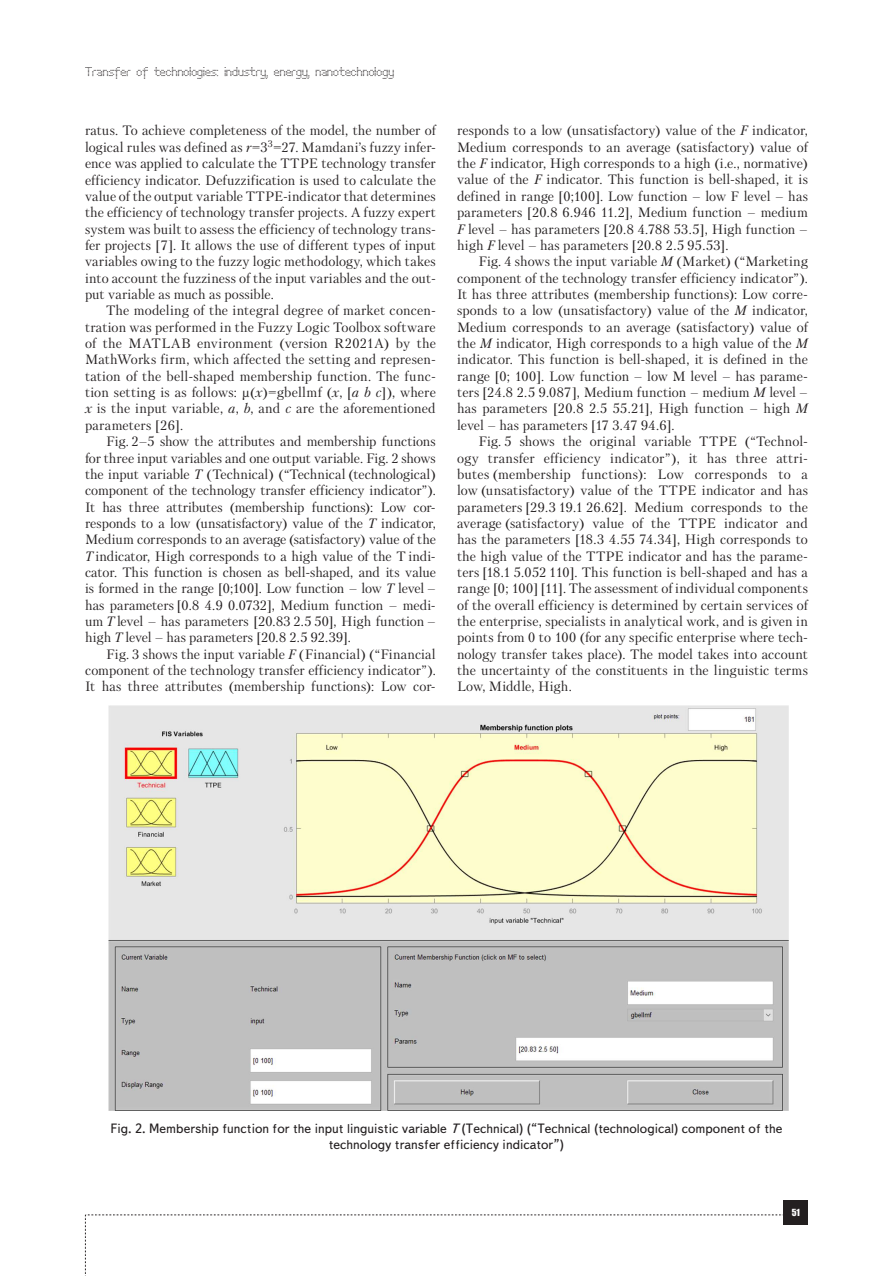
<style>
.page{position:relative;width:893px;height:1276px;background:#fff}
.page>*{position:absolute;margin:0;border:0;box-sizing:border-box;transform-origin:0 0}
.t1{font:13.5px/16.4px "Petersburg C";letter-spacing:.005em;color:#231f20;text-align:justify}
.t2{font:13.5px/16.2px "Text Book C";color:#231f20;text-align:center}
.t3{font:12px "Perfo";letter-spacing:.015em;color:#231f20}
.t4{font:9px "Impact";color:#fff}
.s1{font-style:italic}
</style>
<div class="page">
<svg style="left:85px;top:1214px;width:699px;height:62px"></svg>
<div style="left:784px;top:1200px;width:24px;height:24px;background:#231f20"></div>
<img style="left:108px;top:705px;width:680px;height:405px">
<p class="t3" style="left:85px;top:65px;width:311px">Transfer of technologies: industry, energy, nanotechnology</p>
<p class="t1" style="left:85px;top:122px;width:352px">ratus. To achieve completeness of the model, the number of logical rules was defined as <span class="s1">r</span>=3<sup>3</sup>=27. Mamdani’s fuzzy infer&shy;ence was applied to calculate the TTPE technology transfer efficiency indicator. Defuzzification is used to calculate the value of the output variable TTPE-indicator that determines the efficiency of technology transfer projects. A fuzzy expert system was built to assess the efficiency of technology trans&shy;fer projects [7]. It allows the use of different types of input variables owing to the fuzzy logic methodology, which takes into account the fuzziness of the input variables and the out&shy;put variable as much as possible.</p>
<p class="t1" style="left:85px;top:302px;width:352px;text-indent:21px">The modeling of the integral degree of market concen&shy;tration was performed in the Fuzzy Logic Toolbox software of the MATLAB environment (version R2021A) by the MathWorks firm, which affected the setting and represen&shy;tation of the bell-shaped membership function. The func&shy;tion setting is as follows: μ(<span class="s1">x</span>)=gbellmf (<span class="s1">x</span>, [<span class="s1">a b c</span>]), where <span class="s1">x</span> is the input variable, <span class="s1">a</span>, <span class="s1">b</span>, and <span class="s1">c</span> are the aforementioned parameters [26].</p>
<p class="t1" style="left:85px;top:433px;width:352px;text-indent:21px">Fig. 2–5 show the attributes and membership functions for three input variables and one output variable. Fig. 2 shows the input variable <span class="s1">T</span> (Technical) (“Technical (technological) component of the technology transfer efficiency indicator”).<br>It has three attributes (membership functions): Low cor&shy;responds to a low (unsatisfactory) value of the <span class="s1">T</span> indicator, Medium corresponds to an average (satisfactory) value of the <span class="s1">T</span> indicator, High corresponds to a high value of the T indi&shy;cator. This function is chosen as bell-shaped, and its value is formed in the range [0;100]. Low function – low <span class="s1">T</span> level – has parameters [0.8 4.9 0.0732], Medium function – medi&shy;um <span class="s1">T</span> level – has parameters [20.83 2.5 50], High function – high <span class="s1">T</span> level – has parameters [20.8 2.5 92.39].</p>
<p class="t1" style="left:85px;top:646px;width:352px;text-indent:21px">Fig. 3 shows the input variable <span class="s1">F</span> (Financial) (“Financial component of the technology transfer efficiency indicator”).<br>It has three attributes (membership functions): Low cor-</p>
<p class="t1" style="left:457px;top:122px;width:352px">responds to a low (unsatisfactory) value of the <span class="s1">F</span> indicator, Medium corresponds to an average (satisfactory) value of the <span class="s1">F</span> indicator, High corresponds to a high (i.e., normative) value of the <span class="s1">F</span> indicator. This function is bell-shaped, it is defined in range [0;100]. Low function – low F level – has parameters [20.8 6.946 11.2], Medium function – medium <span class="s1">F</span> level – has parameters [20.8 4.788 53.5], High function – high <span class="s1">F</span> level – has parameters [20.8 2.5 95.53].</p>
<p class="t1" style="left:457px;top:253px;width:352px;text-indent:21px">Fig. 4 shows the input variable <span class="s1">M</span> (Market) (“Marketing component of the technology transfer efficiency indicator”).<br>It has three attributes (membership functions): Low corre&shy;sponds to a low (unsatisfactory) value of the <span class="s1">M</span> indicator, Medium corresponds to an average (satisfactory) value of the <span class="s1">M</span> indicator, High corresponds to a high value of the <span class="s1">M </span>indicator. This function is bell-shaped, it is defined in the range [0; 100]. Low function – low M level – has parame&shy;ters [24.8 2.5 9.087], Medium function – medium <span class="s1">M</span> level – has parameters [20.8 2.5 55.21], High function – high <span class="s1">M </span>level – has parameters [17 3.47 94.6].</p>
<p class="t1" style="left:457px;top:433px;width:352px;text-indent:21px">Fig. 5 shows the original variable TTPE (“Technol&shy;ogy transfer efficiency indicator”), it has three attri&shy;butes (membership functions): Low corresponds to a low (unsatisfactory) value of the TTPE indicator and has parameters [29.3 19.1 26.62]. Medium corresponds to the average (satisfactory) value of the TTPE indicator and has the parameters [18.3 4.55 74.34], High corresponds to the high value of the TTPE indicator and has the parame&shy;ters [18.1 5.052 110]. This function is bell-shaped and has a range [0; 100] [11]. The assessment of individual components of the overall efficiency is determined by certain services of the enterprise, specialists in analytical work, and is given in points from 0 to 100 (for any specific enterprise where tech&shy;nology transfer takes place). The model takes into account the uncertainty of the constituents in the linguistic terms Low, Middle, High.</p>
<p class="t2" style="left:110px;top:1120px;width:674px">Fig. 2. Membership function for the input linguistic variable <span class="s1">T</span> (Technical) (“Technical (technological) component of the technology transfer efficiency indicator”)</p>
<p class="t4" style="left:792px;top:1205px;width:9px">51</p>
</div>
